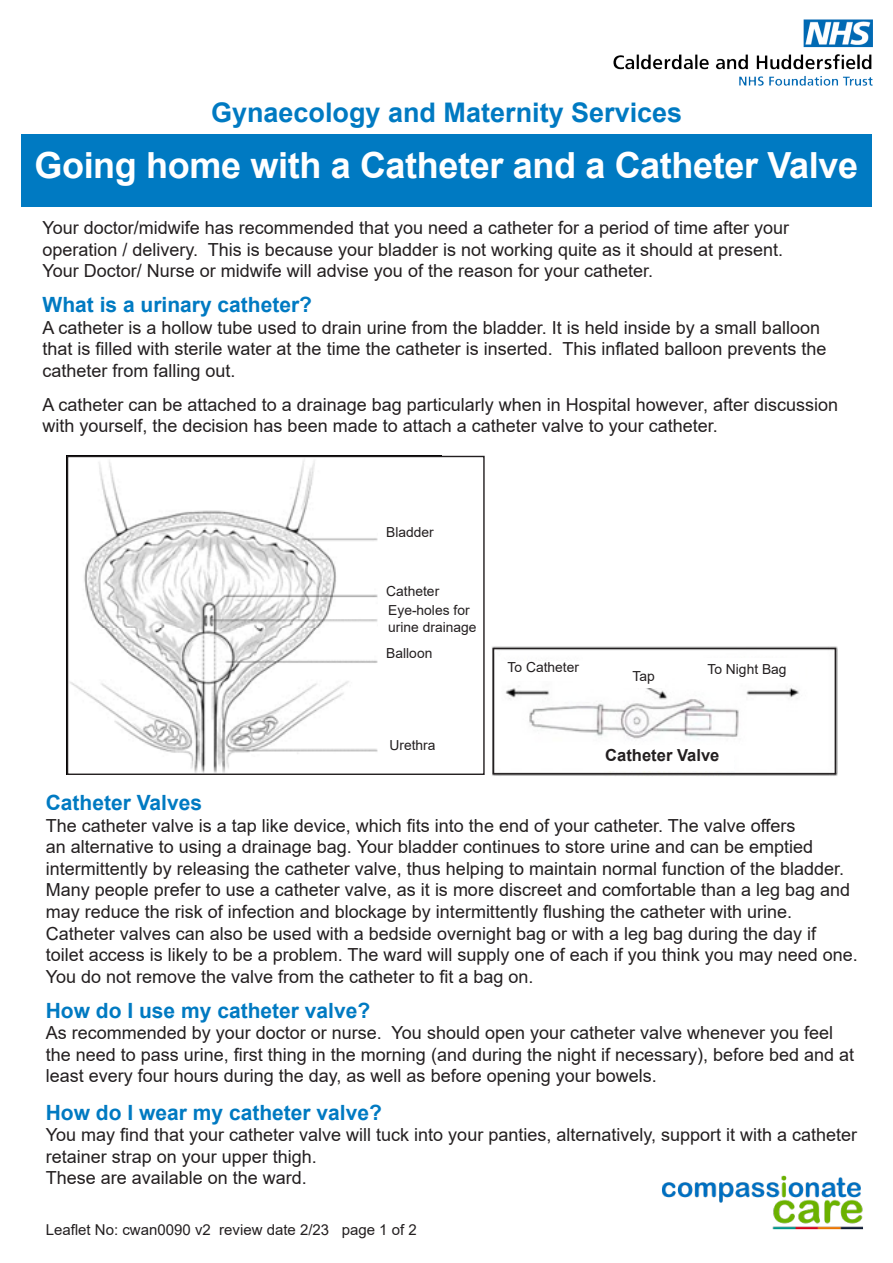
<style>
.page{position:relative;width:893px;height:1263px;background:#fff}
.page>*{position:absolute;margin:0;border:0;box-sizing:border-box;transform-origin:0 0}
.t1{font:700 36px "Arial";letter-spacing:-.01em;color:#fff}
.t2{font:700 27px "Arial";color:#007ac2}
.t3{font:700 21px "Arial";color:#007ac2}
.t4{font:18px/21.6px "Arial";color:#231f20}
.t5{font:700 16.65px "Arial";color:#231f20}
.t6{font:15px "Arial";color:#231f20}
.t7{font:13.8px "Arial";color:#231f20}
</style>
<div class="page">
<img style="left:662px;top:1175px;width:201px;height:55px">
<div style="left:21px;top:135px;width:851px;height:72px;background:#007ac2"></div>
<img style="left:613px;top:19px;width:259px;height:67px">
<img style="left:66px;top:456px;width:312px;height:319px">
<div style="left:67px;top:456px;width:418px;height:319px;border:1px solid #231f20"></div>
<img style="left:492px;top:646px;width:345px;height:130px">
<div style="left:493px;top:648px;width:343px;height:126px;border:1px solid #231f20"></div>
<div style="left:694px;top:658px;width:104px;height:24px;background:#fff"></div>
<div style="left:620px;top:665px;width:45px;height:22px;background:#fff"></div>
<div style="left:500px;top:661px;width:84px;height:20px;background:#fff"></div>
<div style="left:587px;top:745px;width:147px;height:25px;background:#fff"></div>
<p class="t2" style="left:211px;top:93px;width:473px">Gynaecology and Maternity Services</p>
<p class="t1" style="left:34px;top:140px;width:825px">Going home with a Catheter and a Catheter Valve</p>
<p class="t4" style="left:43px;top:217px;width:748px">Your doctor/midwife has recommended that you need a catheter for a period of time after your operation / delivery. This is because your bladder is not working quite as it should at present.</p>
<p class="t4" style="left:43px;top:260px;width:612px">Your Doctor/ Nurse or midwife will advise you of the reason for your catheter.</p>
<p class="t3" style="left:43px;top:290px;width:271px">What is a urinary catheter?</p>
<p class="t4" style="left:43px;top:316px;width:786px">A catheter is a hollow tube used to drain urine from the bladder. It is held inside by a small balloon that is filled with sterile water at the time the catheter is inserted. This inflated balloon prevents the catheter from falling out.</p>
<p class="t4" style="left:43px;top:393px;width:797px">A catheter can be attached to a drainage bag particularly when in Hospital however, after discussion with yourself, the decision has been made to attach a catheter valve to your catheter.</p>
<p class="t7" style="left:386px;top:522px;width:49px">Bladder</p>
<p class="t7" style="left:386px;top:581px;width:55px">Catheter</p>
<p class="t7" style="left:388px;top:601px;width:83px">Eye-holes for</p>
<p class="t7" style="left:388px;top:617px;width:90px">urine drainage</p>
<p class="t7" style="left:386px;top:644px;width:48px">Balloon</p>
<p class="t7" style="left:389px;top:736px;width:48px">Urethra</p>
<p class="t7" style="left:508px;top:658px;width:73px">To Catheter</p>
<p class="t7" style="left:633px;top:667px;width:24px">Tap</p>
<p class="t7" style="left:707px;top:659px;width:81px">To Night Bag</p>
<p class="t5" style="left:605px;top:743px;width:116px">Catheter Valve</p>
<p class="t3" style="left:46px;top:788px;width:158px">Catheter Valves</p>
<p class="t4" style="left:46px;top:814px;width:800px">The catheter valve is a tap like device, which fits into the end of your catheter. The valve offers<br>an alternative to using a drainage bag. Your bladder continues to store urine and can be emptied intermittently by releasing the catheter valve, thus helping to maintain normal function of the bladder.</p>
<p class="t4" style="left:46px;top:879px;width:806px">Many people prefer to use a catheter valve, as it is more discreet and comfortable than a leg bag and may reduce the risk of infection and blockage by intermittently flushing the catheter with urine.</p>
<p class="t4" style="left:46px;top:922px;width:814px">Catheter valves can also be used with a bedside overnight bag or with a leg bag during the day if toilet access is likely to be a problem. The ward will supply one of each if you think you may need one.<br>You do not remove the valve from the catheter to fit a bag on.</p>
<p class="t3" style="left:46px;top:995px;width:326px">How do I use my catheter valve?</p>
<p class="t4" style="left:46px;top:1022px;width:810px">As recommended by your doctor or nurse. You should open your catheter valve whenever you feel the need to pass urine, first thing in the morning (and during the night if necessary), before bed and at least every four hours during the day, as well as before opening your bowels.</p>
<p class="t3" style="left:46px;top:1097px;width:338px">How do I wear my catheter valve?</p>
<p class="t4" style="left:46px;top:1124px;width:813px">You may find that your catheter valve will tuck into your panties, alternatively, support it with a catheter retainer strap on your upper thigh.</p>
<p class="t4" style="left:46px;top:1167px;width:263px">These are available on the ward.</p>
<p class="t6" style="left:46px;top:1219px;width:373px">Leaflet No: cwan0090 v2 review date 2/23 page 1 of 2</p>
</div>
